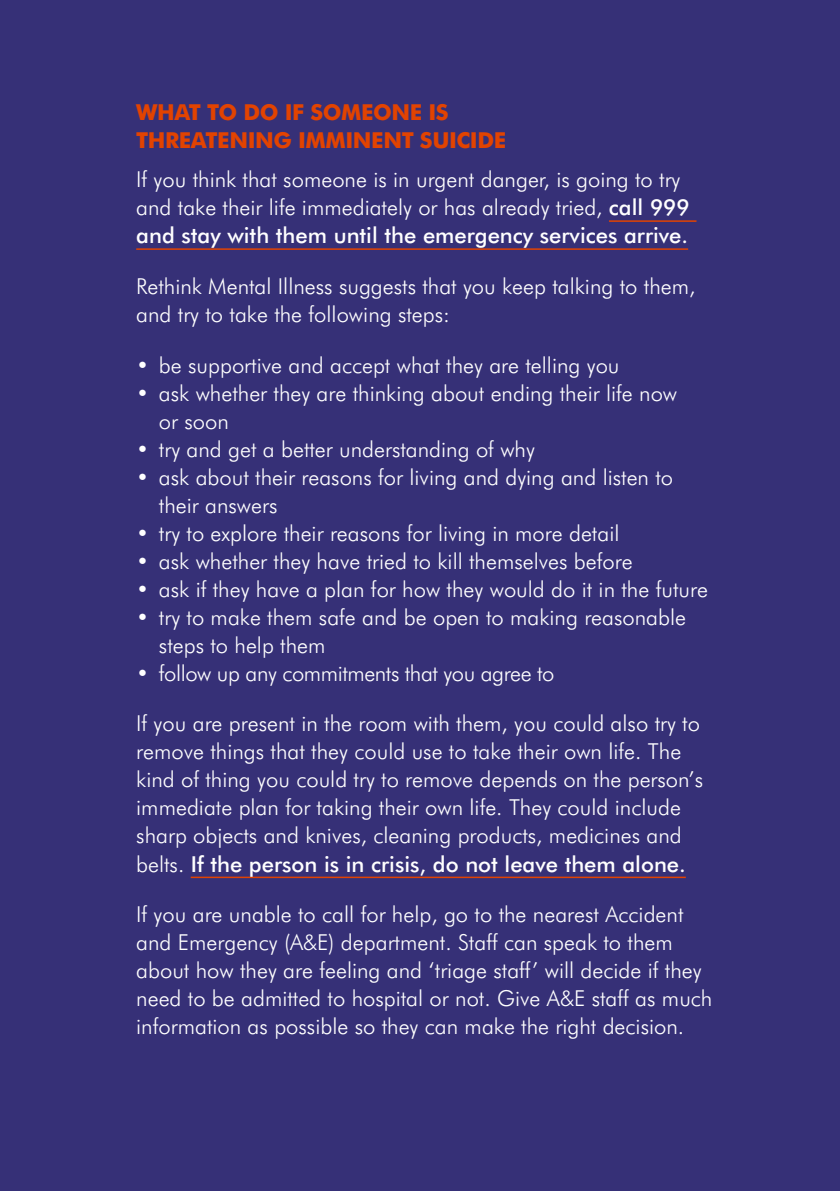
<style>
.page{position:relative;width:840px;height:1191px;background:#fff}
.page>*{position:absolute;margin:0;border:0;box-sizing:border-box;transform-origin:0 0}
.t1{font:300 22px/28px "Futura BT";color:#fff}
.t2{font:700 22px/28px "Futura BT";letter-spacing:-.02em;color:#e24301}
.t3{font:300 22px "Futura BT";letter-spacing:-.02em;color:#fff}
.s1{font-weight:500}
</style>
<div class="page">
<div style="left:0;top:0;width:839px;height:1191px;background:#363077"></div>
<hr style="left:608px;top:220px;width:88px;height:2px;background:#e24301">
<hr style="left:136px;top:248px;width:551px;height:2px;background:#e24301">
<hr style="left:190px;top:876px;width:495px;height:2px;background:#e24301">
<p class="t2" style="left:136px;top:98px;width:371px">WHAT TO DO IF SOMEONE IS<br>THREATENING IMMINENT SUICIDE</p>
<p class="t1" style="left:136px;top:165px;width:555px">If you think that someone is in urgent danger, is going to try and take their life immediately or has already tried, <span class="s1">call 999 and stay with them until the emergency services arrive.</span></p>
<p class="t1" style="left:136px;top:272px;width:560px">Rethink Mental Illness suggests that you keep talking to them, and try to take the following steps:</p>
<p class="t1" style="left:136px;top:350px;width:484px">• be supportive and accept what they are telling you</p>
<p class="t1" style="left:159px;top:378px;width:519px;text-indent:-23px">• ask whether they are thinking about ending their life now or soon</p>
<p class="t1" style="left:136px;top:434px;width:400px">• try and get a better understanding of why</p>
<p class="t1" style="left:159px;top:462px;width:515px;text-indent:-23px">• ask about their reasons for living and dying and listen to their answers</p>
<p class="t1" style="left:136px;top:518px;width:484px">• try to explore their reasons for living in more detail</p>
<p class="t1" style="left:136px;top:546px;width:497px">• ask whether they have tried to kill themselves before</p>
<p class="t1" style="left:136px;top:574px;width:573px">• ask if they have a plan for how they would do it in the future</p>
<p class="t1" style="left:159px;top:602px;width:528px;text-indent:-23px">• try to make them safe and be open to making reasonable steps to help them</p>
<p class="t3" style="left:136px;top:659px;width:419px">• follow up any commitments that you agree to</p>
<p class="t1" style="left:136px;top:709px;width:568px">If you are present in the room with them, you could also try to remove things that they could use to take their own life. The kind of thing you could try to remove depends on the person’s immediate plan for taking their own life. They could include sharp objects and knives, cleaning products, medicines and belts. <span class="s1">If the person is in crisis, do not leave them alone.</span></p>
<p class="t1" style="left:136px;top:900px;width:577px">If you are unable to call for help, go to the nearest Accident and Emergency (A&amp;E) department. Staff can speak to them about how they are feeling and ‘triage staff’ will decide if they need to be admitted to hospital or not. Give A&amp;E staff as much information as possible so they can make the right decision.</p>
</div>
